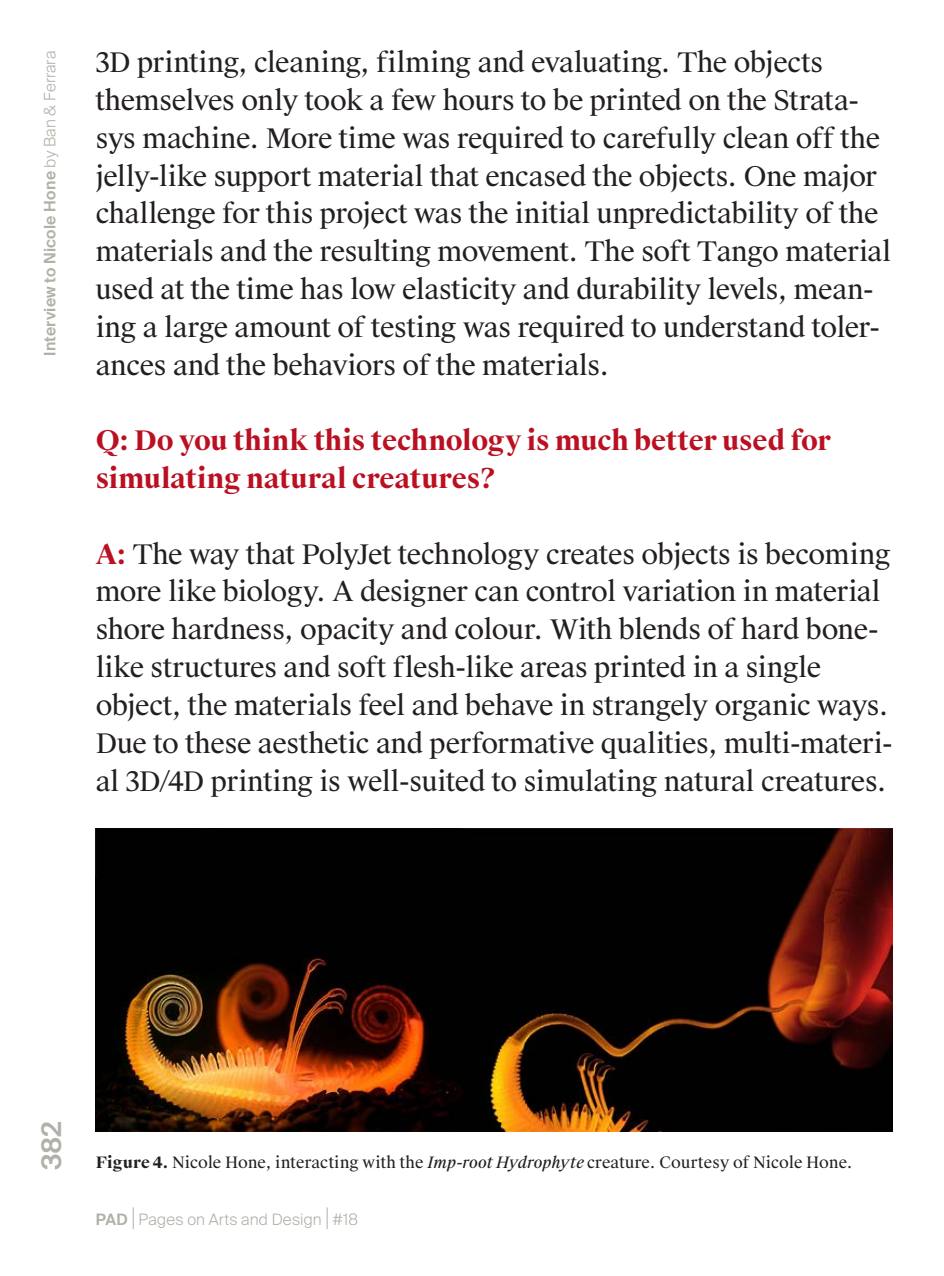
<style>
.page{position:relative;width:944px;height:1276px;background:#fff}
.page>*{position:absolute;margin:0;border:0;box-sizing:border-box;transform-origin:0 0}
.TESTO_ARTICOLI{font:27px/37.8px "Suisse Works";letter-spacing:-.01em;color:#231f20}
.TITOLO_PARAGRAFO_ART{font:700 27px/37.8px "Suisse Works";letter-spacing:-.01em;color:#ba1021}
.t1{font:600 27px "Suisse Intl";color:#aeb2a8}
.DIDASCALIA{font:15.75px "Suisse Works";letter-spacing:.005em;color:#231f20}
.t2{font:600 15.75px "Suisse Intl";letter-spacing:.015em;color:#aeb2a8}
.t3{font:300 15.75px "Suisse Intl";letter-spacing:.015em;color:#aeb2a8}
.s1{font-weight:300}
.s2{font-weight:700;color:#ba1021}
.s3{font-weight:700}
.s4{font-style:italic}
.s5{font-weight:600}
</style>
<div class="page">
<svg style="left:133px;top:1207px;width:1px;height:22px"></svg>
<svg style="left:327px;top:1207px;width:1px;height:22px"></svg>
<img style="left:96px;top:828px;width:797px;height:304px">
<p class="t2" style="left:41px;top:356px;width:306px;rotate:-90deg">Interview to Nicole Hone <span class="s1">by Ban &amp; Ferrara</span></p>
<p class="TESTO_ARTICOLI" style="left:96px;top:44px;width:797px">3D printing, cleaning, filming and evaluating. The objects themselves only took a few hours to be printed on the Strata&shy;sys machine. More time was required to carefully clean off the jelly-like support material that encased the objects. One major challenge for this project was the initial unpredictability of the materials and the resulting movement. The soft Tango material used at the time has low elasticity and durability levels, mean&shy;ing a large amount of testing was required to understand toler&shy;ances and the behaviors of the materials.</p>
<p class="TITOLO_PARAGRAFO_ART" style="left:96px;top:422px;width:737px">Q: Do you think this technology is much better used for simulating natural creatures?</p>
<p class="TESTO_ARTICOLI" style="left:96px;top:536px;width:799px"><span class="s2">A:</span> The way that PolyJet technology creates objects is becoming more like biology. A designer can control variation in material shore hardness, opacity and colour. With blends of hard bone&shy;like structures and soft flesh-like areas printed in a single object, the materials feel and behave in strangely organic ways.<br>Due to these aesthetic and performative qualities, multi-materi&shy;al 3D/4D printing is well-suited to simulating natural creatures.</p>
<p class="t1" style="left:36px;top:1170px;width:51px;rotate:-90deg">382</p>
<p class="DIDASCALIA" style="left:96px;top:1152px;width:758px"><span class="s3">Figure 4.</span> Nicole Hone, interacting with the <span class="s4">Imp-root Hydrophyte</span> creature. Courtesy of Nicole Hone.</p>
<p class="t3" style="left:96px;top:1209px;width:264px"><span class="s5">PAD</span> Pages on Arts and Design #18</p>
</div>
